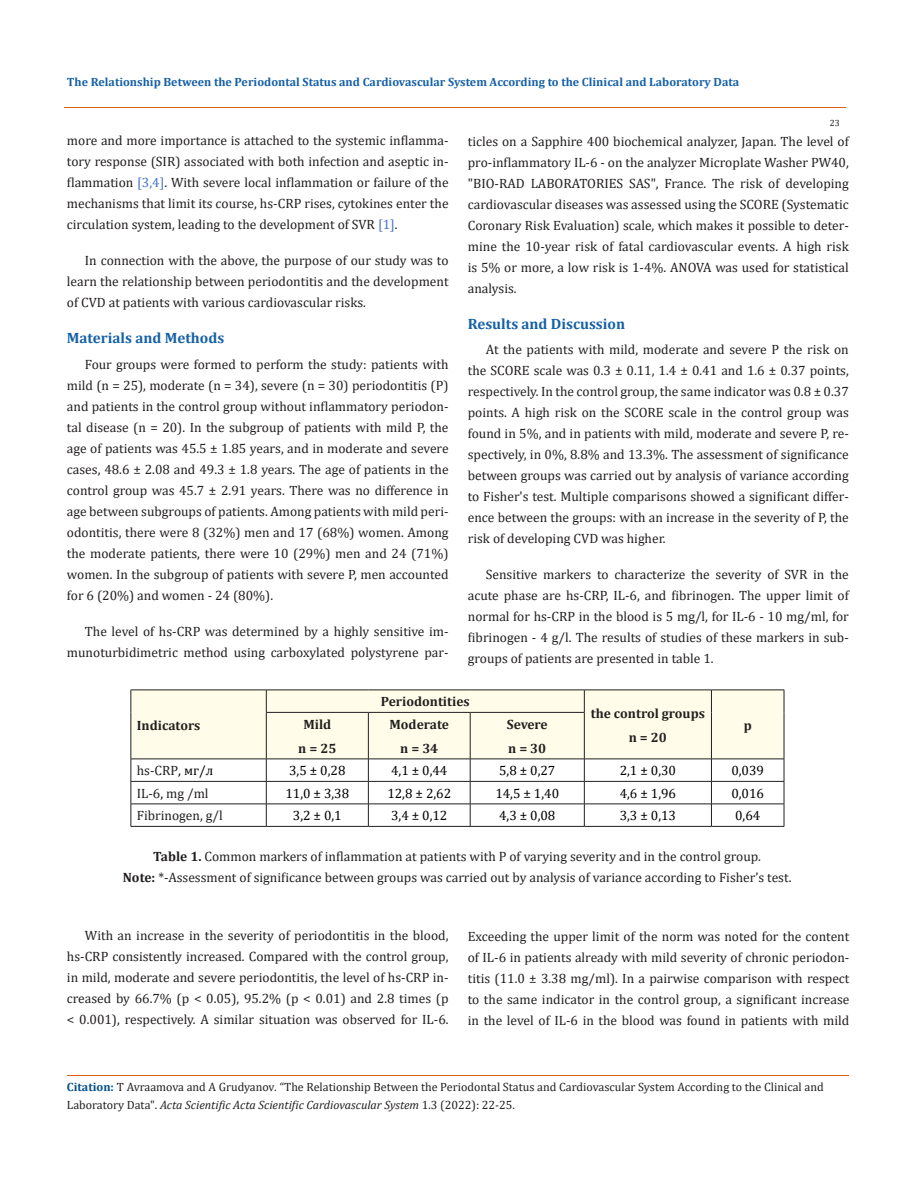
<style>
.page{position:relative;width:917px;height:1188px;background:#fff}
.page>*{position:absolute;margin:0;border:0;box-sizing:border-box;transform-origin:0 0}
.t1{font:700 15px "Cambria";color:#1560a6}
.t2{font:13.5px/21px "Cambria";color:#231f20;text-align:justify}
.t3{font:13.5px "Cambria";color:#000}
.t4{font:700 13.5px "Cambria";color:#231f20}
.t5{font:12px/18px "Cambria";color:#231f20}
.t6{font:700 12px "Cambria";color:#1560a6}
.t7{font:9px "Cambria";color:#231f20}
.s1{color:#4472c4}
.s2{color:#000}
.s3{font-weight:700}
.s4{font-weight:700;color:#035089}
.s5{font-style:italic}
</style>
<div class="page">
<div style="left:132px;top:691px;width:651px;height:68px;background:#fffde9"></div>
<hr style="left:131px;top:690px;width:135px;height:1px;background:#231f20">
<svg style="left:131px;top:690px;width:1px;height:22px"></svg>
<hr style="left:266px;top:690px;width:102px;height:1px;background:#231f20">
<svg style="left:266px;top:690px;width:1px;height:22px"></svg>
<hr style="left:368px;top:690px;width:102px;height:1px;background:#231f20">
<hr style="left:470px;top:690px;width:114px;height:1px;background:#231f20">
<hr style="left:584px;top:690px;width:127px;height:1px;background:#231f20">
<svg style="left:584px;top:690px;width:1px;height:22px"></svg>
<hr style="left:711px;top:690px;width:73px;height:1px;background:#231f20">
<svg style="left:711px;top:690px;width:1px;height:22px"></svg>
<svg style="left:783px;top:690px;width:1px;height:22px"></svg>
<hr style="left:131px;top:712px;width:1px;height:47px;background:#231f20">
<hr style="left:266px;top:712px;width:102px;height:1px;background:#231f20">
<hr style="left:266px;top:713px;width:1px;height:46px;background:#231f20">
<hr style="left:368px;top:712px;width:102px;height:1px;background:#231f20">
<hr style="left:368px;top:713px;width:1px;height:46px;background:#231f20">
<hr style="left:470px;top:712px;width:114px;height:1px;background:#231f20">
<hr style="left:470px;top:713px;width:1px;height:46px;background:#231f20">
<hr style="left:584px;top:713px;width:1px;height:46px;background:#231f20">
<hr style="left:711px;top:712px;width:1px;height:47px;background:#231f20">
<hr style="left:783px;top:712px;width:1px;height:47px;background:#231f20">
<hr style="left:131px;top:759px;width:135px;height:1px;background:#231f20">
<hr style="left:266px;top:759px;width:102px;height:1px;background:#231f20">
<hr style="left:368px;top:759px;width:102px;height:1px;background:#231f20">
<hr style="left:470px;top:759px;width:114px;height:1px;background:#231f20">
<hr style="left:584px;top:759px;width:127px;height:1px;background:#231f20">
<hr style="left:711px;top:759px;width:73px;height:1px;background:#231f20">
<hr style="left:131px;top:781px;width:135px;height:1px;background:#231f20">
<hr style="left:266px;top:781px;width:102px;height:1px;background:#231f20">
<hr style="left:368px;top:781px;width:102px;height:1px;background:#231f20">
<hr style="left:470px;top:781px;width:114px;height:1px;background:#231f20">
<hr style="left:584px;top:781px;width:127px;height:1px;background:#231f20">
<hr style="left:711px;top:781px;width:73px;height:1px;background:#231f20">
<hr style="left:131px;top:804px;width:135px;height:1px;background:#231f20">
<svg style="left:131px;top:759px;width:1px;height:67px"></svg>
<hr style="left:266px;top:804px;width:102px;height:1px;background:#231f20">
<svg style="left:266px;top:759px;width:1px;height:67px"></svg>
<hr style="left:368px;top:804px;width:102px;height:1px;background:#231f20">
<svg style="left:368px;top:759px;width:1px;height:67px"></svg>
<hr style="left:470px;top:804px;width:114px;height:1px;background:#231f20">
<svg style="left:470px;top:759px;width:1px;height:67px"></svg>
<hr style="left:584px;top:804px;width:127px;height:1px;background:#231f20">
<svg style="left:584px;top:759px;width:1px;height:67px"></svg>
<hr style="left:711px;top:804px;width:73px;height:1px;background:#231f20">
<svg style="left:711px;top:759px;width:1px;height:67px"></svg>
<svg style="left:783px;top:759px;width:1px;height:67px"></svg>
<hr style="left:131px;top:826px;width:135px;height:1px;background:#231f20">
<hr style="left:266px;top:826px;width:102px;height:1px;background:#231f20">
<hr style="left:368px;top:826px;width:102px;height:1px;background:#231f20">
<hr style="left:470px;top:826px;width:114px;height:1px;background:#231f20">
<hr style="left:584px;top:826px;width:127px;height:1px;background:#231f20">
<hr style="left:711px;top:826px;width:73px;height:1px;background:#231f20">
<hr style="left:64px;top:108px;width:781px;height:1px;background:#e05d1a">
<hr style="left:67px;top:1075px;width:781px;height:1px;background:#e05d1a">
<p class="t6" style="left:67px;top:73px;width:673px">The Relationship Between the Periodontal Status and Cardiovascular System According to the Clinical and Laboratory Data</p>
<p class="t7" style="left:829px;top:118px;width:11px">23</p>
<p class="t2" style="left:67px;top:130px;width:383px">more and more importance is attached to the systemic inflamma&shy;tory response (SIR) associated with both infection and aseptic in&shy;flammation <span class="s1">[3,4]</span>. With severe local inflammation or failure of the mechanisms that limit its course, hs-CRP rises, cytokines enter the circulation system, leading to the development of SVR <span class="s1">[1]</span>.</p>
<p class="t2" style="left:67px;top:250px;width:383px;text-indent:18px">In connection with the above, the purpose of our study was to learn the relationship between periodontitis and the development of CVD at patients with various cardiovascular risks.</p>
<p class="t1" style="left:67px;top:328px;width:159px">Materials and Methods</p>
<p class="t2" style="left:67px;top:354px;width:383px;text-indent:18px">Four groups were formed to perform the study: patients with mild (n = 25), moderate (n = 34), severe (n = 30) periodontitis (P) and patients in the control group without inflammatory periodon&shy;tal disease (n = 20). In the subgroup of patients with mild P, the age of patients was 45.5 ± 1.85 years, and in moderate and severe cases, 48.6 ± 2.08 and 49.3 ± 1.8 years. The age of patients in the control group was 45.7 ± 2.91 years. There was no difference in age between subgroups of patients. Among patients with mild peri&shy;odontitis, there were 8 (32%) men and 17 (68%) women. Among the moderate patients, there were 10 (29%) men and 24 (71%) women. In the subgroup of patients with severe P, men accounted for 6 (20%) and women - 24 (80%).</p>
<p class="t2" style="left:67px;top:621px;width:383px;text-align:right">The level of hs-CRP was determined by a highly sensitive im&shy;munoturbidimetric method using carboxylated polystyrene par-</p>
<p class="t2" style="left:468px;top:130px;width:382px">ticles on a Sapphire 400 biochemical analyzer, Japan. The level of pro-inflammatory IL-6 - on the analyzer Microplate Washer PW40, "BIO-RAD LABORATORIES SAS", France. The risk of developing cardiovascular diseases was assessed using the SCORE (Systematic Coronary Risk Evaluation) scale, which makes it possible to deter&shy;mine the 10-year risk of fatal cardiovascular events. A high risk is 5% or more, a low risk is 1-4%. ANOVA was used for statistical analysis.</p>
<p class="t1" style="left:468px;top:313px;width:159px">Results and Discussion</p>
<p class="t2" style="left:468px;top:339px;width:382px;text-indent:18px">At the patients with mild, moderate and severe P the risk on the SCORE scale was 0.3 ± 0.11, 1.4 ± 0.41 and 1.6 ± 0.37 points, respectively. In the control group, the same indicator was 0.8 ± 0.37 points. A high risk on the SCORE scale in the control group was found in 5%, and in patients with mild, moderate and severe P, re&shy;spectively, in 0%, 8.8% and 13.3%. The assessment of significance between groups was carried out by analysis of variance according to Fisher's test. Multiple comparisons showed a significant differ&shy;ence between the groups: with an increase in the severity of P, the risk of developing CVD was higher.</p>
<p class="t2" style="left:468px;top:564px;width:382px;text-indent:18px">Sensitive markers to characterize the severity of SVR in the acute phase are hs-CRP, IL-6, and fibrinogen. The upper limit of normal for hs-CRP in the blood is 5 mg/l, for IL-6 - 10 mg/ml, for fibrinogen - 4 g/l. The results of studies of these markers in sub&shy;groups of patients are presented in table 1.</p>
<p class="t4" style="left:137px;top:716px;width:65px">Indicators</p>
<p class="t4" style="left:381px;top:692px;width:90px">Periodontities</p>
<p class="t4" style="left:591px;top:704px;width:116px">the control groups</p>
<p class="t4" style="left:629px;top:728px;width:40px">n = 20</p>
<p class="t4" style="left:303px;top:715px;width:29px">Mild</p>
<p class="t4" style="left:743px;top:716px;width:10px">р</p>
<p class="t4" style="left:298px;top:739px;width:40px">n = 25</p>
<p class="t4" style="left:389px;top:715px;width:61px">Moderate</p>
<p class="t4" style="left:400px;top:739px;width:40px">n = 34</p>
<p class="t4" style="left:506px;top:715px;width:43px">Severe</p>
<p class="t4" style="left:508px;top:739px;width:40px">n = 30</p>
<p class="t2" style="left:137px;top:760px;width:78px">hs-CRP<span class="s2">, мг/л</span></p>
<p class="t3" style="left:289px;top:763px;width:58px">3,5 ± 0,28</p>
<p class="t3" style="left:391px;top:763px;width:58px">4,1 ± 0,44</p>
<p class="t3" style="left:499px;top:763px;width:58px">5,8 ± 0,27</p>
<p class="t3" style="left:619px;top:763px;width:58px">2,1 ± 0,30</p>
<p class="t3" style="left:731px;top:763px;width:34px">0,039</p>
<p class="t2" style="left:137px;top:783px;width:73px">IL-6<span class="s2">,</span> mg /ml</p>
<p class="t3" style="left:285px;top:785px;width:65px">11,0 ± 3,38</p>
<p class="t3" style="left:387px;top:785px;width:65px">12,8 ± 2,62</p>
<p class="t3" style="left:495px;top:785px;width:65px">14,5 ± 1,40</p>
<p class="t3" style="left:619px;top:785px;width:58px">4,6 ± 1,96</p>
<p class="t3" style="left:731px;top:785px;width:34px">0,016</p>
<p class="t2" style="left:137px;top:805px;width:87px">Fibrinogen, g/l</p>
<p class="t3" style="left:293px;top:808px;width:50px">3,2 ± 0,1</p>
<p class="t3" style="left:391px;top:808px;width:58px">3,4 ± 0,12</p>
<p class="t3" style="left:499px;top:808px;width:58px">4,3 ± 0,08</p>
<p class="t3" style="left:619px;top:808px;width:58px">3,3 ± 0,13</p>
<p class="t3" style="left:735px;top:808px;width:27px">0,64</p>
<p class="t2" style="left:123px;top:846px;width:670px;text-align:center"><span class="s3">Table 1.</span> Common markers of inflammation at patients with P of varying severity and in the control group.<br><span class="s3">Note:</span> *-Assessment of significance between groups was carried out by analysis of variance according to Fisher’s test.</p>
<p class="t2" style="left:67px;top:924px;width:383px;text-indent:18px">With an increase in the severity of periodontitis in the blood, hs-CRP consistently increased. Compared with the control group, in mild, moderate and severe periodontitis, the level of hs-CRP in&shy;creased by 66.7% (p &lt; 0.05), 95.2% (p &lt; 0.01) and 2.8 times (p &lt; 0.001), respectively. A similar situation was observed for IL-6.</p>
<p class="t2" style="left:468px;top:926px;width:383px">Exceeding the upper limit of the norm was noted for the content of IL-6 in patients already with mild severity of chronic periodon&shy;titis (11.0 ± 3.38 mg/ml). In a pairwise comparison with respect to the same indicator in the control group, a significant increase in the level of IL-6 in the blood was found in patients with mild</p>
<p class="t5" style="left:67px;top:1078px;width:758px"><span class="s4">Citation:</span> T Avraamova and A Grudyanov<span class="s5">.</span> “The Relationship Between the Periodontal Status and Cardiovascular System According to the Clinical and<br>Laboratory Data". <span class="s5">Acta Scientific Acta Scientific Cardiovascular System</span> 1.3 (2022): 22-25.</p>
</div>
